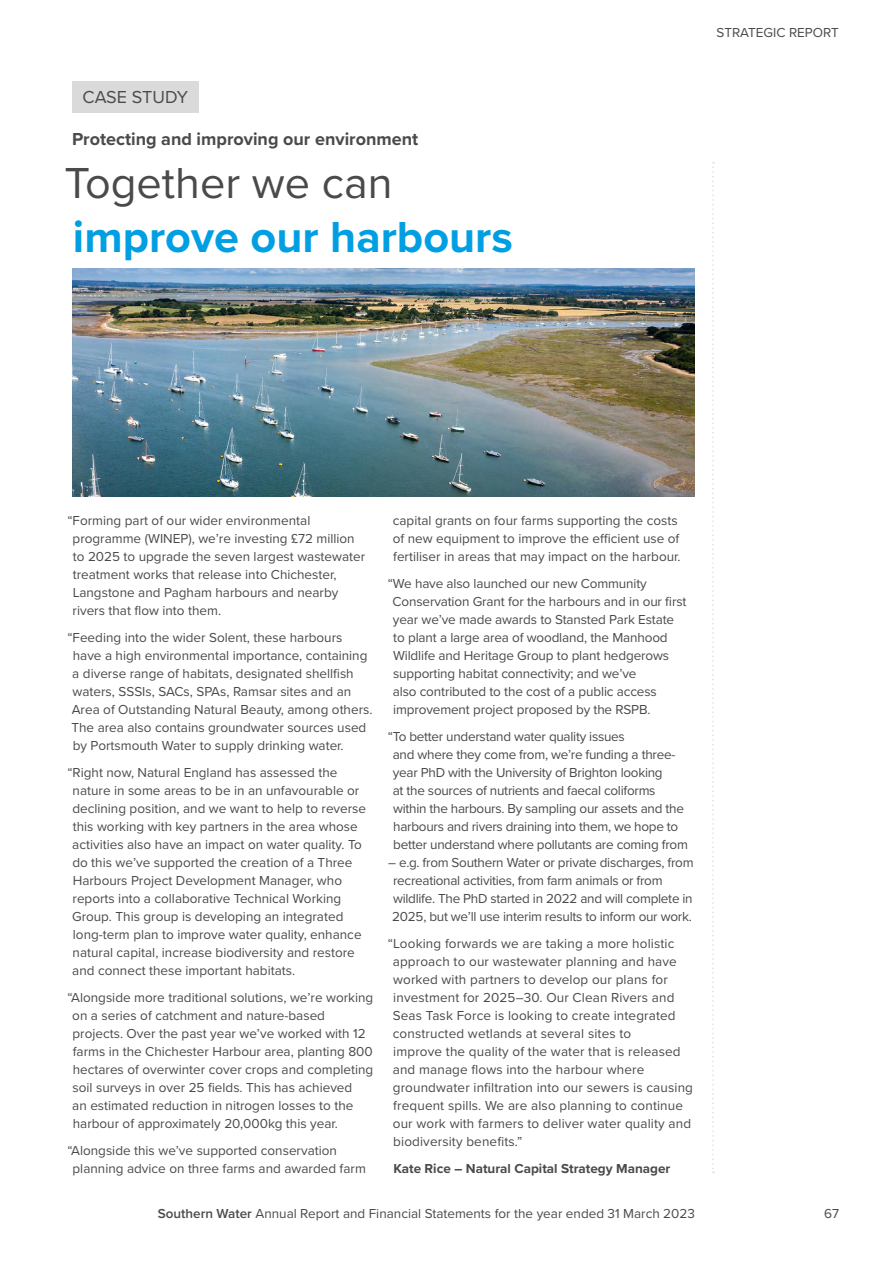
<style>
.page{position:relative;width:893px;height:1263px;background:#fff}
.page>*{position:absolute;margin:0;border:0;box-sizing:border-box;transform-origin:0 0}
.t1{font:700 45px "Proxima Nova";color:#009fe3}
.t2{font:45px "Proxima Nova";color:#4a4a49}
.t3{font:700 18px "Proxima Nova";color:#4a4a49}
.t4{font:18px "Proxima Nova";letter-spacing:-.005em;color:#4a4a49}
.t5{font:13.5px/18px "Proxima Nova";color:#4a4a49}
.t6{font:13.5px/18px "Proxima Nova";letter-spacing:-.02em;color:#4a4a49}
.t7{font:700 13.5px "Proxima Nova";color:#4a4a49}
.s1{font-weight:600}
</style>
<div class="page">
<svg style="left:712px;top:162px;width:2px;height:1011px"></svg>
<div style="left:72px;top:81px;width:127px;height:31px;background:#dadada"></div>
<img style="left:72px;top:269px;width:623px;height:228px">
<h2 class="t4" style="left:83px;top:84px;width:107px">CASE STUDY</h2>
<h2 class="t3" style="left:72px;top:125px;width:348px">Protecting and improving our environment</h2>
<h1 class="t2" style="left:65px;top:149px;width:330px">Together we can</h1>
<h1 class="t1" style="left:73px;top:203px;width:441px">improve our harbours</h1>
<p class="t5" style="left:716px;top:23px;width:124px">STRATEGIC REPORT</p>
<p class="t5" style="left:73px;top:511px;width:294px;text-indent:-5px">“Forming part of our wider environmental programme (WINEP), we’re investing £72 million to 2025 to upgrade the seven largest wastewater treatment works that release into Chichester, Langstone and Pagham harbours and nearby rivers that flow into them.</p>
<p class="t5" style="left:71px;top:628px;width:303px;text-indent:-4px">“Feeding into the wider Solent, these harbours have a high environmental importance, containing a diverse range of habitats, designated shellfish waters, SSSIs, SACs, SPAs, Ramsar sites and an Area of Outstanding Natural Beauty, among others.<br>The area also contains groundwater sources used by Portsmouth Water to supply drinking water.</p>
<p class="t5" style="left:72px;top:763px;width:296px;text-indent:-5px">“Right now, Natural England has assessed the nature in some areas to be in an unfavourable or declining position, and we want to help to reverse this working with key partners in the area whose activities also have an impact on water quality. To do this we’ve supported the creation of a Three Harbours Project Development Manager, who reports into a collaborative Technical Working Group. This group is developing an integrated long-term plan to improve water quality, enhance natural capital, increase biodiversity and restore and connect these important habitats.</p>
<p class="t5" style="left:72px;top:988px;width:303px;text-indent:-5px">“Alongside more traditional solutions, we’re working on a series of catchment and nature-based projects. Over the past year we’ve worked with 12 farms in the Chichester Harbour area, planting 800 hectares of overwinter cover crops and completing soil surveys in over 25 fields. This has achieved<br>an estimated reduction in nitrogen losses to the harbour of approximately 20,000kg this year.</p>
<p class="t5" style="left:73px;top:1141px;width:295px;text-indent:-5px">“Alongside this we’ve supported conservation planning advice on three farms and awarded farm</p>
<p class="t5" style="left:393px;top:511px;width:289px">capital grants on four farms supporting the costs of new equipment to improve the efficient use of fertiliser in areas that may impact on the harbour.</p>
<p class="t5" style="left:393px;top:574px;width:295px;text-indent:-5px">“We have also launched our new Community Conservation Grant for the harbours and in our first year we’ve made awards to Stansted Park Estate to plant a large area of woodland, the Manhood Wildlife and Heritage Group to plant hedgerows supporting habitat connectivity; and we’ve<br>also contributed to the cost of a public access improvement project proposed by the RSPB.</p>
<p class="t6" style="left:393px;top:727px;width:297px;text-indent:-5px">“To better understand water quality issues<br>and where they come from, we’re funding a three&shy;year PhD with the University of Brighton looking<br>at the sources of nutrients and faecal coliforms within the harbours. By sampling our assets and the harbours and rivers draining into them, we hope to better understand where pollutants are coming from</p>
<p class="t6" style="left:392px;top:853px;width:303px;text-indent:-4px">– e.g. from Southern Water or private discharges, from recreational activities, from farm animals or from wildlife. The PhD started in 2022 and will complete in 2025, but we’ll use interim results to inform our work.</p>
<p class="t5" style="left:393px;top:934px;width:302px;text-indent:-5px">“Looking forwards we are taking a more holistic approach to our wastewater planning and have worked with partners to develop our plans for investment for 2025–30. Our Clean Rivers and Seas Task Force is looking to create integrated constructed wetlands at several sites to<br>improve the quality of the water that is released and manage flows into the harbour where groundwater infiltration into our sewers is causing frequent spills. We are also planning to continue our work with farmers to deliver water quality and biodiversity benefits.”</p>
<p class="t7" style="left:393px;top:1158px;width:278px">Kate Rice – Natural Capital Strategy Manager</p>
<p class="t5" style="left:158px;top:1204px;width:539px"><span class="s1">Southern Water</span> Annual Report and Financial Statements for the year ended 31 March 2023</p>
<p class="t5" style="left:824px;top:1204px;width:16px">67</p>
</div>
